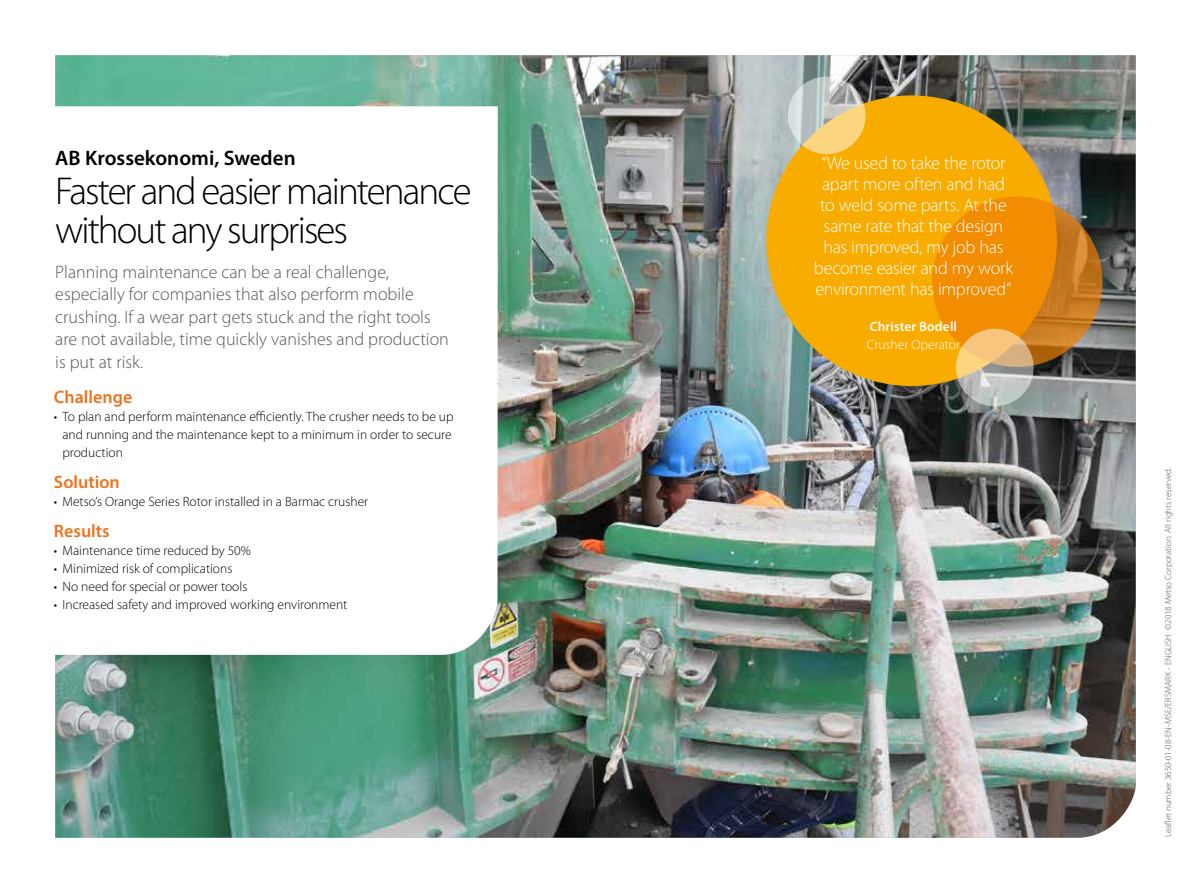
<style>
.page{position:relative;width:1191px;height:893px;background:#fff}
.page>*{position:absolute;margin:0;border:0;box-sizing:border-box;transform-origin:0 0}
.t1{font:300 39px/39px "Myriad Pro";letter-spacing:-.05em;color:#000}
.t2{font:600 21px "Myriad Pro";color:#000}
.t3{font:300 18px/22.5px "Myriad Pro";color:#575756}
.t4{font:300 18px/21px "Myriad Pro";letter-spacing:-.015em;color:#fff;text-align:center}
.t5{font:600 18px "Myriad Pro";color:#ee721e}
.t6{font:300 13.5px/18px "Myriad Pro";color:#000}
.t7{font:300 13.5px "Myriad Pro";color:#fff}
.t8{font:600 13.5px "Myriad Pro";letter-spacing:.005em;color:#fff}
.t9{font:300 9px "Myriad Pro";color:#575756}
</style>
<div class="page">
<img style="left:55px;top:55px;width:1080px;height:783px">
<svg style="left:55px;top:106px;width:443px;height:549px"></svg>
<div style="left:766px;top:95px;width:291px;height:291px;background:#f8ac00;border-radius:50%"></div>
<svg style="left:932px;top:196px;width:170px;height:171px;background:#e3850a"></svg>
<svg style="left:785px;top:73px;width:83px;height:84px;background:#cabd95"></svg>
<svg style="left:952px;top:326px;width:84px;height:83px;background:#c8ac7e"></svg>
<h2 class="t2" style="left:55px;top:144px;width:242px">AB Krossekonomi, Sweden</h2>
<h1 class="t1" style="left:55px;top:171px;width:418px">Faster and easier maintenance without any surprises</h1>
<h3 class="t3" style="left:55px;top:260px;width:395px">Planning maintenance can be a real challenge, especially for companies that also perform mobile crushing. If a wear part gets stuck and the right tools are not available, time quickly vanishes and production is put at risk.</h3>
<h3 class="t5" style="left:54px;top:386px;width:80px">Challenge</h3>
<p class="t6" style="left:62px;top:407px;width:392px;text-indent:-9px">• To plan and perform maintenance efficiently. The crusher needs to be up and running and the maintenance kept to a minimum in order to secure production</p>
<h3 class="t5" style="left:54px;top:471px;width:67px">Solution</h3>
<p class="t6" style="left:54px;top:492px;width:316px">• Metso’s Orange Series Rotor installed in a Barmac crusher</p>
<h3 class="t5" style="left:54px;top:520px;width:57px">Results</h3>
<p class="t6" style="left:54px;top:541px;width:198px">• Maintenance time reduced by 50%</p>
<p class="t6" style="left:54px;top:559px;width:180px">• Minimized risk of complications</p>
<p class="t6" style="left:54px;top:577px;width:195px">• No need for special or power tools</p>
<p class="t6" style="left:54px;top:595px;width:295px">• Increased safety and improved working environment</p>
<h3 class="t4" style="left:814px;top:152px;width:201px">“We used to take the rotor apart more often and had to weld some parts. At the same rate that the design has improved, my job has become easier and my work environment has improved”</h3>
<p class="t8" style="left:870px;top:318px;width:89px">Christer Bodell</p>
<p class="t7" style="left:867px;top:336px;width:95px">Crusher Operator</p>
<p class="t9" style="left:1162px;top:837px;width:371px;rotate:-90deg">Leaflet number 3650-01-08-EN-MSE/ERSMARK - ENGLISH ©2018 Metso Corporation. All rights reserved.</p>
</div>
